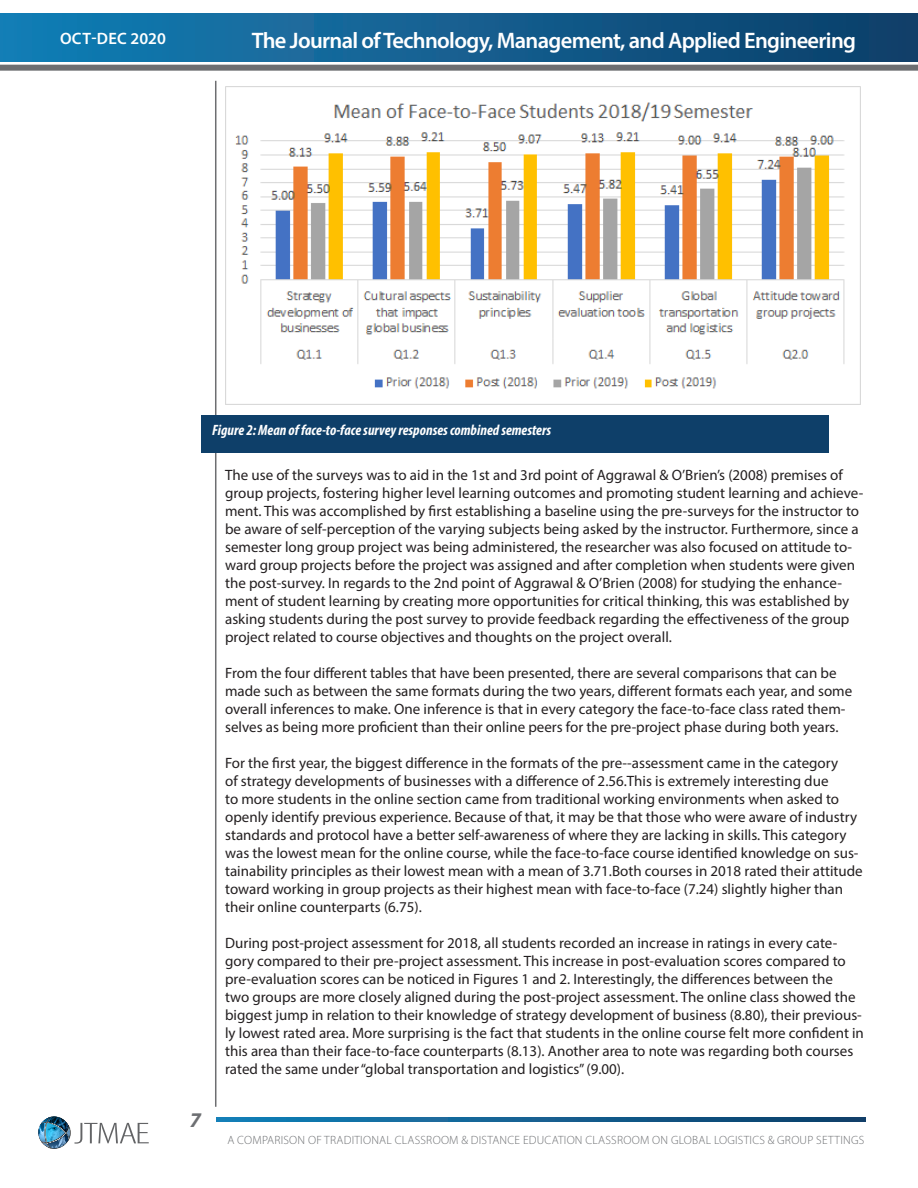
<style>
.page{position:relative;width:918px;height:1188px;background:#fff}
.page>*{position:absolute;margin:0;border:0;box-sizing:border-box;transform-origin:0 0}
.t1{font:600 22.5px "Myriad Pro";letter-spacing:-.03em;color:#fff}
.t2{font:italic 700 21px "Myriad Pro";color:#6d6f72}
.t3{font:600 16.5px "Myriad Pro";letter-spacing:.02em;color:#fff}
.t4{font:15px/18px "Myriad Pro";color:#231f20}
.t5{font:italic 700 condensed 15px "Myriad Pro";color:#fff}
.t6{font:300 12px "Myriad Pro";letter-spacing:.02em;color:#6d6f72}
</style>
<div class="page">
<div style="left:0;top:65px;width:918px;height:6px;background:#6d6e71"></div>
<svg style="left:216px;top:1117px;width:649px;height:5px;background:#115f90"></svg>
<div style="left:0;top:14px;width:918px;height:48px;background:linear-gradient(to right,#157fb6,#0e3e69)"></div>
<hr style="left:917px;top:14px;width:1px;height:48px;background:#113f69">
<hr style="left:215px;top:81px;width:1px;height:1026px;background:#6d6e71">
<svg style="left:38px;top:1117px;width:111px;height:31px"></svg>
<img style="left:225px;top:86px;width:635px;height:318px">
<div style="left:201px;top:415px;width:627px;height:37px;background:#0e3f69"></div>
<p class="t3" style="left:60px;top:28px;width:107px">OCT-DEC 2020</p>
<p class="t1" style="left:252px;top:27px;width:606px">The Journal of Technology, Management, and Applied Engineering</p>
<p class="t5" style="left:212px;top:421px;width:340px">Figure 2: Mean of face-to-face survey responses combined semesters</p>
<p class="t2" style="left:190px;top:1106px;width:13px">7</p>
<p class="t4" style="left:225px;top:466px;width:640px">The use of the surveys was to aid in the 1st and 3rd point of Aggrawal &amp; O’Brien’s (2008) premises of group projects, fostering higher level learning outcomes and promoting student learning and achieve&shy;ment. This was accomplished by first establishing a baseline using the pre-surveys for the instructor to be aware of self-perception of the varying subjects being asked by the instructor. Furthermore, since a semester long group project was being administered, the researcher was also focused on attitude to&shy;ward group projects before the project was assigned and after completion when students were given the post-survey. In regards to the 2nd point of Aggrawal &amp; O’Brien (2008) for studying the enhance&shy;ment of student learning by creating more opportunities for critical thinking, this was established by asking students during the post survey to provide feedback regarding the effectiveness of the group project related to course objectives and thoughts on the project overall.</p>
<p class="t4" style="left:225px;top:664px;width:629px">From the four different tables that have been presented, there are several comparisons that can be made such as between the same formats during the two years, different formats each year, and some overall inferences to make. One inference is that in every category the face-to-face class rated them&shy;selves as being more proficient than their online peers for the pre-project phase during both years.</p>
<p class="t4" style="left:225px;top:754px;width:639px">For the first year, the biggest difference in the formats of the pre--assessment came in the category<br>of strategy developments of businesses with a difference of 2.56.This is extremely interesting due<br>to more students in the online section came from traditional working environments when asked to openly identify previous experience. Because of that, it may be that those who were aware of industry standards and protocol have a better self-awareness of where they are lacking in skills. This category was the lowest mean for the online course, while the face-to-face course identified knowledge on sus&shy;tainability principles as their lowest mean with a mean of 3.71.Both courses in 2018 rated their attitude toward working in group projects as their highest mean with face-to-face (7.24) slightly higher than their online counterparts (6.75).</p>
<p class="t4" style="left:225px;top:934px;width:640px">During post-project assessment for 2018, all students recorded an increase in ratings in every cate&shy;gory compared to their pre-project assessment. This increase in post-evaluation scores compared to pre-evaluation scores can be noticed in Figures 1 and 2. Interestingly, the differences between the<br>two groups are more closely aligned during the post-project assessment. The online class showed the biggest jump in relation to their knowledge of strategy development of business (8.80), their previous&shy;ly lowest rated area. More surprising is the fact that students in the online course felt more confident in this area than their face-to-face counterparts (8.13). Another area to note was regarding both courses rated the same under “global transportation and logistics” (9.00).</p>
<p class="t6" style="left:227px;top:1134px;width:638px">A COMPARISON OF TRADITIONAL CLASSROOM &amp; DISTANCE EDUCATION CLASSROOM ON GLOBAL LOGISTICS &amp; GROUP SETTINGS</p>
</div>
